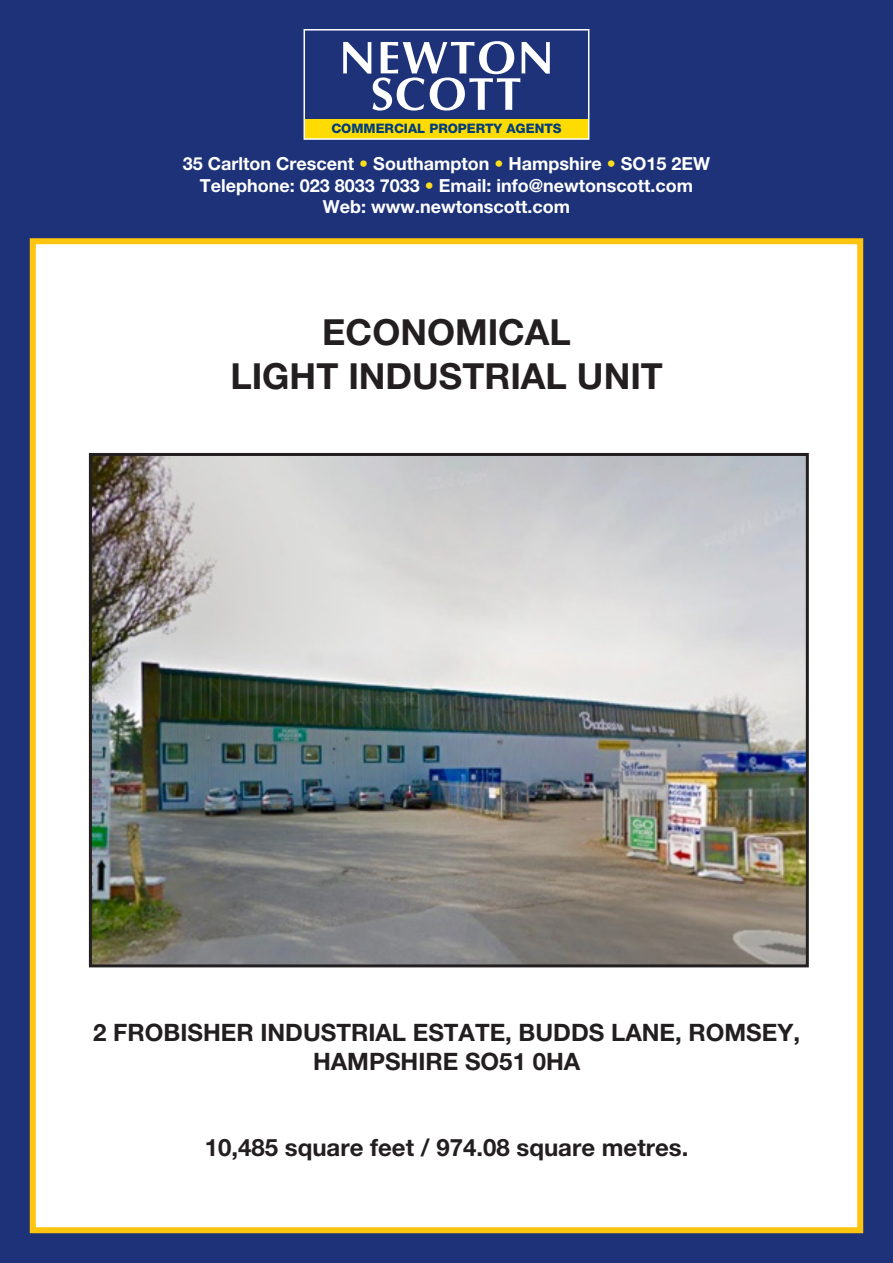
<style>
.page{position:relative;width:893px;height:1263px;background:#1d3278}
.page>*{position:absolute;margin:0;border:0;box-sizing:border-box;transform-origin:0 0}
.t1{font:700 36px "Helvetica Neue LT Pro";color:#231f20}
.t2{font:700 24px/28.8px "Helvetica Neue LT Pro";color:#231f20;text-align:center}
.t3{font:700 18px "Helvetica Neue LT Pro";color:#fff}
.t4{font:800 13.05px "Helvetica Neue LT Pro";color:#013d7d}
.s1{color:#ffdf1b}
</style>
<div class="page">
<div style="left:30px;top:238px;width:833px;height:995px;background:#fff;border:6px solid #fec40e"></div>
<img style="left:93px;top:457px;width:712px;height:506px">
<div style="left:89px;top:453px;width:720px;height:514px;border:3px solid #231f20"></div>
<div style="left:305px;top:119px;width:283px;height:20px;background:#ffdc01"></div>
<svg style="left:343px;top:41px;width:207px;height:70px"></svg>
<div style="left:303px;top:29px;width:286px;height:111px;border:2px solid #fff"></div>
<p class="t4" style="left:331px;top:121px;width:232px">COMMERCIAL PROPERTY AGENTS</p>
<p class="t3" style="left:183px;top:153px;width:529px">35 Carlton Crescent <span class="s1">•</span> Southampton <span class="s1">•</span> Hampshire <span class="s1">•</span> SO15 2EW</p>
<p class="t3" style="left:200px;top:174px;width:495px">Telephone: 023 8033 7033 <span class="s1">•</span> Email: info@newtonscott.com</p>
<p class="t3" style="left:323px;top:196px;width:249px">Web: www.newtonscott.com</p>
<p class="t1" style="left:322px;top:310px;width:250px">ECONOMICAL</p>
<p class="t1" style="left:230px;top:354px;width:434px">LIGHT INDUSTRIAL UNIT</p>
<p class="t2" style="left:93px;top:1017px;width:708px">2 FROBISHER INDUSTRIAL ESTATE, BUDDS LANE, ROMSEY,<br>HAMPSHIRE SO51 0HA</p>
<p class="t2" style="left:205px;top:1133px;width:485px">10,485 square feet / 974.08 square metres.</p>
</div>
